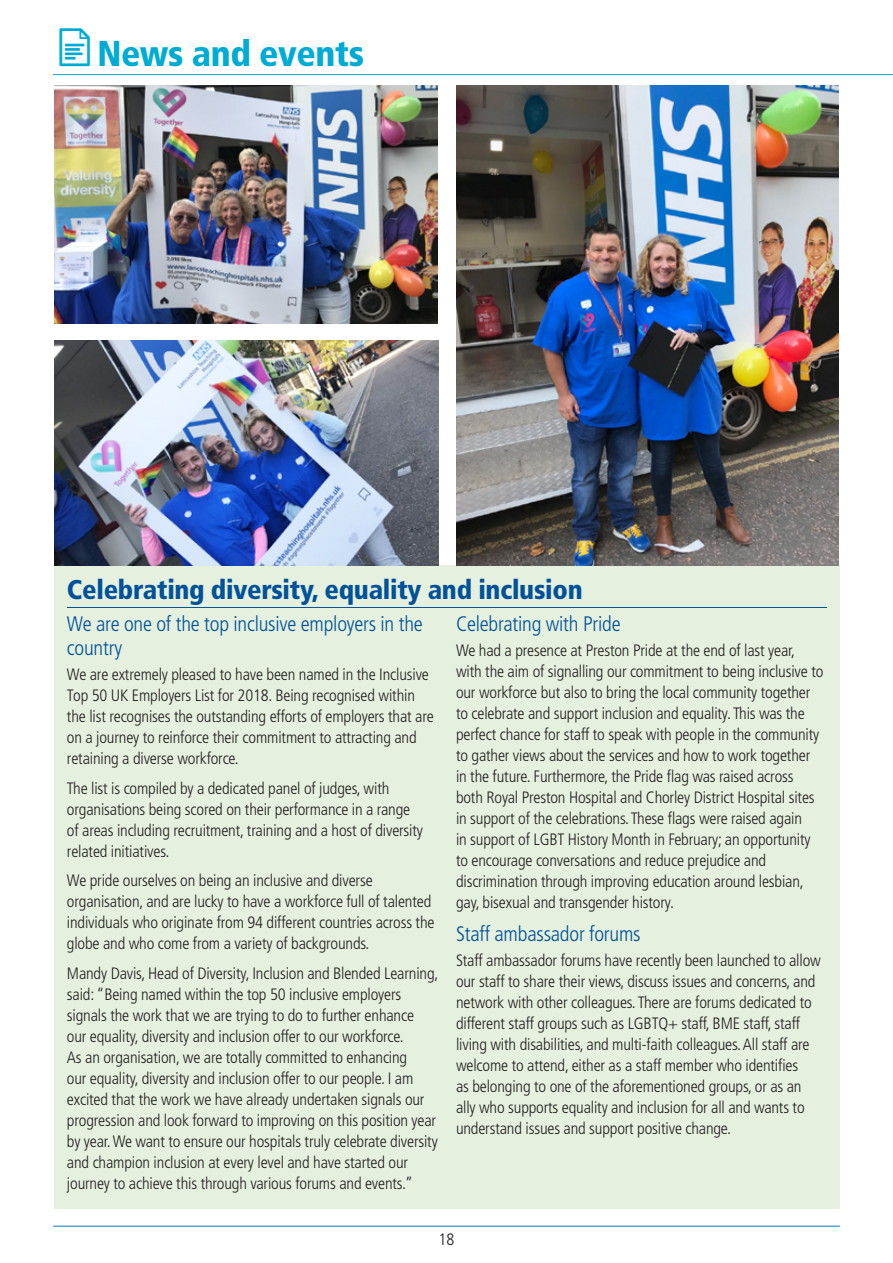
<style>
.page{position:relative;width:893px;height:1263px;background:#fff}
.page>*{position:absolute;margin:0;border:0;box-sizing:border-box;transform-origin:0 0}
.t1{font:900 condensed 36px "Frutiger LT Std";letter-spacing:-.01em;color:#00acd5}
.t2{font:900 condensed 27px "Frutiger LT Std";letter-spacing:-.01em;color:#01519b}
.t3{font:300 condensed 21px/24px "Frutiger LT Std";letter-spacing:-.01em;color:#01519b}
.t4{font:300 condensed 16.5px/21px "Frutiger LT Std";letter-spacing:-.01em;color:#231f20}
</style>
<div class="page">
<hr style="left:53px;top:1226px;width:787px;height:1px;background:#007bc3">
<div style="left:54px;top:566px;width:786px;height:643px;background:#e5f1de"></div>
<hr style="left:67px;top:607px;width:760px;height:1px;background:#01519b">
<hr style="left:53px;top:74px;width:840px;height:1px;background:#00acd5">
<img style="left:54px;top:85px;width:383px;height:238px">
<img style="left:54px;top:340px;width:384px;height:226px">
<img style="left:456px;top:85px;width:383px;height:481px">
<h1 class="t1" style="left:97px;top:32px;width:268px">News and events</h1>
<h2 class="t2" style="left:67px;top:573px;width:517px">Celebrating diversity, equality and inclusion</h2>
<p class="t3" style="left:67px;top:612px;width:357px">We are one of the top inclusive employers in the country</p>
<p class="t4" style="left:67px;top:664px;width:368px">We are extremely pleased to have been named in the Inclusive Top 50 UK Employers List for 2018. Being recognised within the list recognises the outstanding efforts of employers that are on a journey to reinforce their commitment to attracting and retaining a diverse workforce.</p>
<p class="t4" style="left:67px;top:778px;width:358px">The list is compiled by a dedicated panel of judges, with organisations being scored on their performance in a range of areas including recruitment, training and a host of diversity related initiatives.</p>
<p class="t4" style="left:67px;top:870px;width:369px">We pride ourselves on being an inclusive and diverse organisation, and are lucky to have a workforce full of talented individuals who originate from 94 different countries across the globe and who come from a variety of backgrounds.</p>
<p class="t4" style="left:67px;top:963px;width:373px">Mandy Davis, Head of Diversity, Inclusion and Blended Learning, said: “Being named within the top 50 inclusive employers signals the work that we are trying to do to further enhance<br>our equality, diversity and inclusion offer to our workforce.<br>As an organisation, we are totally committed to enhancing<br>our equality, diversity and inclusion offer to our people. I am excited that the work we have already undertaken signals our progression and look forward to improving on this position year by year. We want to ensure our hospitals truly celebrate diversity and champion inclusion at every level and have started our journey to achieve this through various forums and events.”</p>
<p class="t3" style="left:456px;top:612px;width:166px">Celebrating with Pride</p>
<p class="t4" style="left:456px;top:640px;width:369px">We had a presence at Preston Pride at the end of last year, with the aim of signalling our commitment to being inclusive to our workforce but also to bring the local community together to celebrate and support inclusion and equality. This was the perfect chance for staff to speak with people in the community to gather views about the services and how to work together in the future. Furthermore, the Pride flag was raised across both Royal Preston Hospital and Chorley District Hospital sites in support of the celebrations. These flags were raised again<br>in support of LGBT History Month in February; an opportunity to encourage conversations and reduce prejudice and discrimination through improving education around lesbian, gay, bisexual and transgender history.</p>
<p class="t3" style="left:456px;top:922px;width:186px">Staff ambassador forums</p>
<p class="t4" style="left:456px;top:950px;width:366px">Staff ambassador forums have recently been launched to allow our staff to share their views, discuss issues and concerns, and network with other colleagues. There are forums dedicated to different staff groups such as LGBTQ+ staff, BME staff, staff living with disabilities, and multi-faith colleagues. All staff are welcome to attend, either as a staff member who identifies<br>as belonging to one of the aforementioned groups, or as an ally who supports equality and inclusion for all and wants to understand issues and support positive change.</p>
<p class="t4" style="left:439px;top:1229px;width:17px">18</p>
</div>
